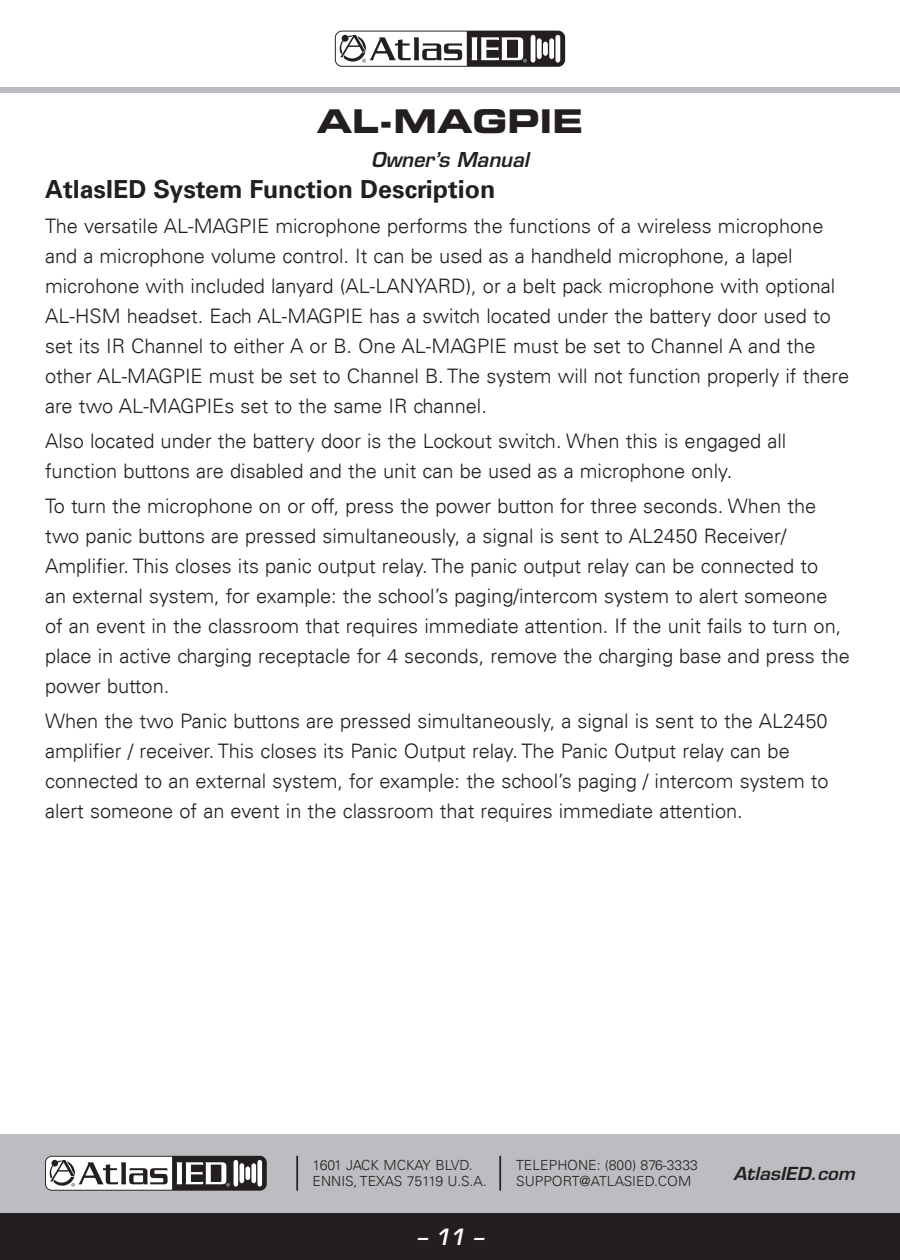
<style>
.page{position:relative;width:900px;height:1260px;background:#fff}
.page>*{position:absolute;margin:0;border:0;box-sizing:border-box;transform-origin:0 0}
.t1{font:32.75px "Eurostile LT Std Bold Ex 2";color:#231f20}
.Section_Heading___8{font:700 25px "Univers LT";color:#231f20}
.t2{font:italic 600 21.75px "Eurostile LT Std";color:#fff;scale:.94 1}
.Number_List{font:300 20px/30px "Univers LT";color:#231f20}
.t3{font:italic 600 20px "Eurostile LT Std";color:#231f20}
.t4{font:italic 600 17.5px "Eurostile LT Std";color:#231f20;scale:1.05 1}
.t5{font:300 14px/15.8px "Univers LT";color:#231f20}
</style>
<div class="page">
<div style="left:0;top:1213px;width:900px;height:47px;background:#231f20"></div>
<div style="left:0;top:1134px;width:900px;height:79px;background:#bcbdc0"></div>
<svg style="left:45px;top:1156px;width:222px;height:35px"></svg>
<hr style="left:234px;top:1160px;width:4px;height:27px;background:#fff;border-radius:3px">
<div style="left:257px;top:1160px;width:5px;height:27px;background:#fff;border-radius:3px"></div>
<hr style="left:240px;top:1163px;width:4px;height:20px;background:#fff;border-radius:3px">
<div style="left:251px;top:1163px;width:5px;height:20px;background:#fff;border-radius:3px"></div>
<div style="left:245px;top:1166px;width:5px;height:14px;background:#fff;border-radius:3px"></div>
<svg style="left:46px;top:1157px;width:184px;height:33px"></svg>
<hr style="left:296px;top:1156px;width:2px;height:35px;background:#231f20">
<hr style="left:499px;top:1156px;width:2px;height:35px;background:#231f20">
<div style="left:0;top:87px;width:900px;height:6px;background:#bcbdc0"></div>
<svg style="left:335px;top:31px;width:230px;height:36px"></svg>
<hr style="left:531px;top:35px;width:4px;height:28px;background:#fff;border-radius:3px">
<div style="left:555px;top:35px;width:5px;height:28px;background:#fff;border-radius:3px"></div>
<div style="left:537px;top:38px;width:5px;height:21px;background:#fff;border-radius:3px"></div>
<div style="left:549px;top:38px;width:5px;height:21px;background:#fff;border-radius:3px"></div>
<div style="left:543px;top:42px;width:5px;height:14px;background:#fff;border-radius:3px"></div>
<svg style="left:336px;top:32px;width:191px;height:34px"></svg>
<h1 class="t1" style="left:317px;top:98px;width:268px">AL-MAGPIE</h1>
<p class="t3" style="left:371px;top:147px;width:159px">Owner’s Manual</p>
<p class="Section_Heading___8" style="left:45px;top:175px;width:452px">AtlasIED System Function Description</p>
<p class="Number_List" style="left:45px;top:211px;width:806px">The versatile AL-MAGPIE microphone performs the functions of a wireless microphone and a microphone volume control. It can be used as a handheld microphone, a lapel microhone with included lanyard (AL-LANYARD), or a belt pack microphone with optional AL-HSM headset. Each AL-MAGPIE has a switch located under the battery door used to set its IR Channel to either A or B. One AL-MAGPIE must be set to Channel A and the other AL-MAGPIE must be set to Channel B. The system will not function properly if there are two AL-MAGPIEs set to the same IR channel.</p>
<p class="Number_List" style="left:45px;top:426px;width:743px">Also located under the battery door is the Lockout switch. When this is engaged all function buttons are disabled and the unit can be used as a microphone only.</p>
<p class="Number_List" style="left:45px;top:491px;width:806px">To turn the microphone on or off, press the power button for three seconds. When the two panic buttons are pressed simultaneously, a signal is sent to AL2450 Receiver/ Amplifier. This closes its panic output relay. The panic output relay can be connected to<br>an external system, for example: the school’s paging/intercom system to alert someone of an event in the classroom that requires immediate attention. If the unit fails to turn on, place in active charging receptacle for 4 seconds, remove the charging base and press the power button.</p>
<p class="Number_List" style="left:45px;top:706px;width:785px">When the two Panic buttons are pressed simultaneously, a signal is sent to the AL2450 amplifier / receiver. This closes its Panic Output relay. The Panic Output relay can be connected to an external system, for example: the school’s paging / intercom system to alert someone of an event in the classroom that requires immediate attention.</p>
<p class="t5" style="left:313px;top:1157px;width:175px">1601 JACK MCKAY BLVD.<br>ENNIS, TEXAS 75119 U.S.A.</p>
<p class="t2" style="left:417px;top:1224px;width:72px">– 11 –</p>
<p class="t5" style="left:516px;top:1157px;width:183px">TELEPHONE: (800) 876-3333<br>SUPPORT@ATLASIED.COM</p>
<p class="t4" style="left:734px;top:1162px;width:117px">AtlasIED.com</p>
</div>
